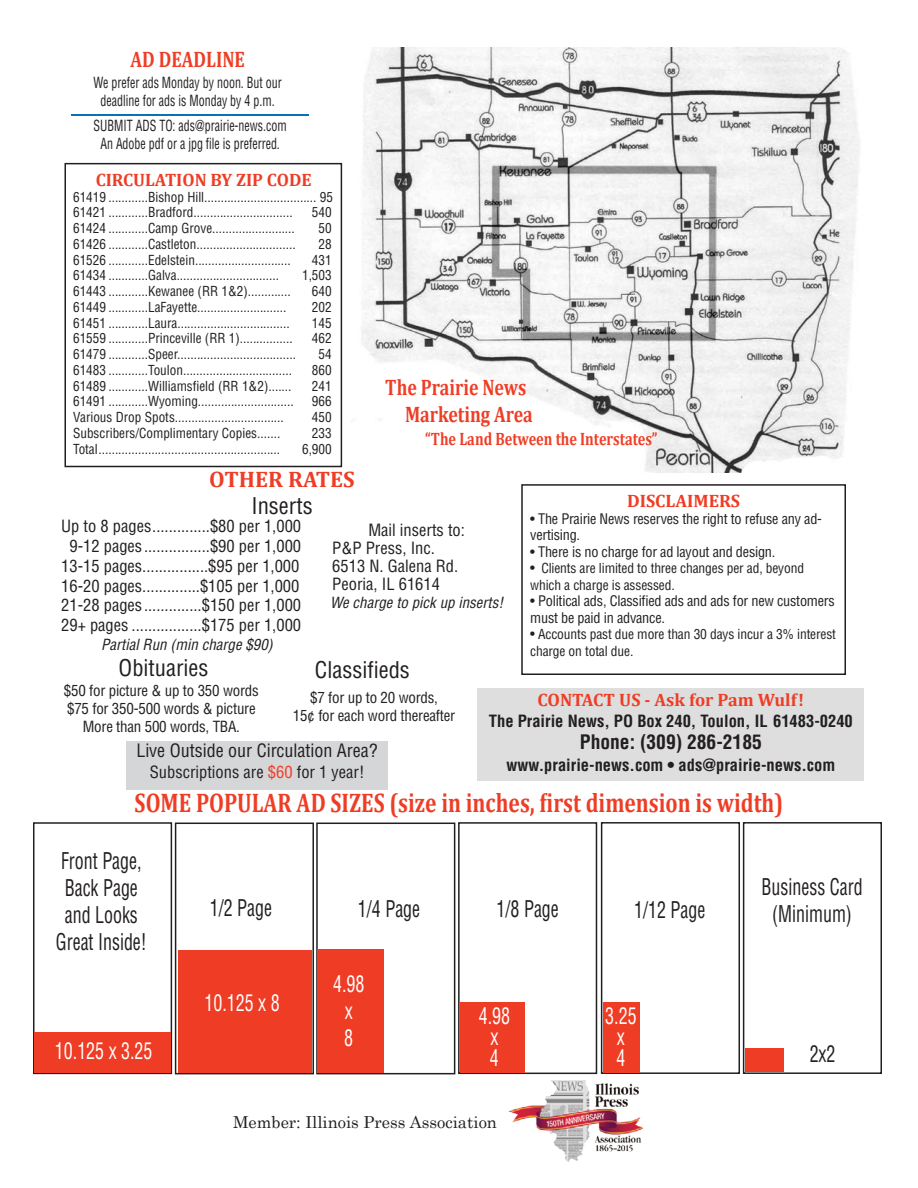
<style>
.page{position:relative;width:918px;height:1188px;background:#fff}
.page>*{position:absolute;margin:0;border:0;box-sizing:border-box;transform-origin:0 0}
.t1{font:700 27px "Cambria";color:#ef3d25;scale:.8 1}
.t2{font:condensed 22.5px "Helvetica";color:#231f20;scale:.8 1}
.t3{font:condensed 22.5px "Helvetica";color:#fff;scale:.8 1}
.t4{font:700 22.5px "Cambria";color:#ef3d25;scale:.8 1}
.t5{font:condensed 22.5px "Helvetica";color:#231f20}
.t6{font:700 22.5px "Cambria";color:#ef3d25}
.t7{font:700 condensed 19.5px "Helvetica";color:#231f20}
.t8{font:700 18px "Cambria";color:#ef3d25}
.t9{font:700 18px "Cambria";color:#ef3d25;scale:.8 1}
.t10{font:condensed 18px "Helvetica";color:#231f20}
.t11{font:condensed 16.5px "Helvetica";color:#231f20}
.t12{font:700 condensed 16.5px "Helvetica";color:#231f20}
.t13{font:16.5px "Century Schoolbook";color:#231f20}
.t14{font:condensed 15px "Helvetica";color:#231f20;scale:.8 1}
.t15{font:condensed 15px "Helvetica";color:#231f20}
.t16{font:italic condensed 15px "Helvetica";color:#231f20}
.t17{font:condensed 14.25px/16.5px "Helvetica";letter-spacing:-.015em;color:#231f20}
.t18{font:condensed 13.5px/16.5px "Helvetica";color:#231f20}
.s1{font-size:14.25px}
.s2{color:#ef3d25}
</style>
<div class="page">
<img style="left:351px;top:48px;width:509px;height:424px">
<div style="left:33px;top:822px;width:139px;height:252px;border:2px solid #231f20"></div>
<div style="left:175px;top:823px;width:139px;height:251px;border:2px solid #231f20"></div>
<div style="left:316px;top:823px;width:139px;height:251px;border:2px solid #231f20"></div>
<div style="left:458px;top:822px;width:139px;height:252px;border:2px solid #231f20"></div>
<div style="left:601px;top:822px;width:139px;height:252px;border:2px solid #231f20"></div>
<div style="left:743px;top:822px;width:139px;height:252px;border:2px solid #231f20"></div>
<div style="left:34px;top:1032px;width:136px;height:40px;background:#ef3d25"></div>
<div style="left:178px;top:950px;width:134px;height:123px;background:#ef3d25"></div>
<hr style="left:71px;top:114px;width:238px;height:2px;background:#0b72b0">
<div style="left:318px;top:950px;width:66px;height:123px;background:#ef3d25"></div>
<div style="left:460px;top:1002px;width:65px;height:70px;background:#ef3d25"></div>
<div style="left:603px;top:1002px;width:37px;height:70px;background:#ef3d25"></div>
<div style="left:745px;top:1048px;width:39px;height:24px;background:#ef3d25"></div>
<img style="left:509px;top:1081px;width:133px;height:81px">
<div style="left:64px;top:163px;width:278px;height:304px;border:2px solid #231f20"></div>
<div style="left:521px;top:484px;width:325px;height:191px;border:2px solid #231f20"></div>
<div style="left:478px;top:688px;width:386px;height:93px;background:#dededf"></div>
<div style="left:126px;top:741px;width:262px;height:49px;background:#d5d6d8"></div>
<p class="t4" style="left:131px;top:46px;width:144px">AD DEADLINE</p>
<p class="t14" style="left:94px;top:76px;width:237px">We prefer ads Monday by noon. But our</p>
<p class="t14" style="left:101px;top:94px;width:219px">deadline for ads is Monday by 4 p.m.</p>
<p class="t14" style="left:94px;top:120px;width:243px">SUBMIT ADS TO: ads@prairie-news.com</p>
<p class="t14" style="left:100px;top:138px;width:226px">An Adobe pdf or a jpg file is preferred.</p>
<p class="t8" style="left:96px;top:169px;width:217px">CIRCULATION BY ZIP CODE</p>
<p class="t18" style="left:73px;top:190px;width:262px">61419 ............Bishop Hill.................................. 95</p>
<p class="t18" style="left:73px;top:205px;width:221px">61421 ............Bradford..............................</p>
<p class="t18" style="left:312px;top:205px;width:21px">540</p>
<p class="t18" style="left:73px;top:221px;width:223px">61424 ............Camp Grove.........................</p>
<p class="t18" style="left:319px;top:221px;width:15px">50</p>
<p class="t18" style="left:73px;top:237px;width:224px">61426 ............Castleton..............................</p>
<p class="t18" style="left:319px;top:237px;width:15px">28</p>
<p class="t18" style="left:73px;top:253px;width:219px">61526 ............Edelstein.............................</p>
<p class="t18" style="left:312px;top:253px;width:21px">431</p>
<p class="t18" style="left:73px;top:268px;width:208px">61434 ............Galva...............................</p>
<p class="t18" style="left:302px;top:268px;width:31px">1,503</p>
<p class="t18" style="left:73px;top:284px;width:219px">61443 ............Kewanee (RR 1&amp;2).............</p>
<p class="t18" style="left:312px;top:284px;width:21px">640</p>
<p class="t18" style="left:73px;top:300px;width:215px">61449 ............LaFayette...........................</p>
<p class="t18" style="left:312px;top:300px;width:21px">202</p>
<p class="t18" style="left:73px;top:316px;width:218px">61451 ............Laura..................................</p>
<p class="t18" style="left:312px;top:316px;width:21px">145</p>
<p class="t18" style="left:73px;top:331px;width:221px">61559 ............Princeville (RR 1)................</p>
<p class="t18" style="left:312px;top:331px;width:21px">462</p>
<p class="t18" style="left:73px;top:347px;width:225px">61479 ............Speer....................................</p>
<p class="t18" style="left:319px;top:347px;width:15px">54</p>
<p class="t18" style="left:73px;top:363px;width:221px">61483 ............Toulon.................................</p>
<p class="t18" style="left:312px;top:363px;width:21px">860</p>
<p class="t18" style="left:73px;top:379px;width:220px">61489 ............Williamsfield (RR 1&amp;2).......</p>
<p class="t18" style="left:312px;top:379px;width:21px">241</p>
<p class="t18" style="left:73px;top:394px;width:222px">61491 ............Wyoming.............................</p>
<p class="t18" style="left:312px;top:394px;width:21px">966</p>
<p class="t18" style="left:73px;top:410px;width:212px">Various Drop Spots.................................</p>
<p class="t18" style="left:312px;top:410px;width:21px">450</p>
<p class="t18" style="left:73px;top:426px;width:209px">Subscribers/Complimentary Copies.......</p>
<p class="t18" style="left:312px;top:426px;width:21px">233</p>
<p class="t18" style="left:73px;top:442px;width:209px">Total.......................................................</p>
<p class="t18" style="left:302px;top:442px;width:31px">6,900</p>
<p class="t4" style="left:385px;top:373px;width:178px">The Prairie News</p>
<p class="t4" style="left:405px;top:400px;width:161px">Marketing Area</p>
<p class="t9" style="left:425px;top:428px;width:292px">“The Land Between the Interstates”</p>
<p class="t6" style="left:209px;top:466px;width:147px">OTHER RATES</p>
<p class="t5" style="left:251px;top:497px;width:63px">Inserts</p>
<p class="t11" style="left:61px;top:520px;width:241px">Up to 8 pages..............$80 per 1,000</p>
<p class="t11" style="left:69px;top:540px;width:233px">9-12 pages................$90 per 1,000</p>
<p class="t11" style="left:61px;top:559px;width:240px">13-15 pages................$95 per 1,000</p>
<p class="t11" style="left:61px;top:579px;width:240px">16-20 pages..............$105 per 1,000</p>
<p class="t11" style="left:61px;top:599px;width:241px">21-28 pages..............$150 per 1,000</p>
<p class="t11" style="left:61px;top:619px;width:241px">29+ pages .................$175 per 1,000</p>
<p class="t16" style="left:101px;top:639px;width:173px">Partial Run (min charge $90)</p>
<p class="t8" style="left:627px;top:490px;width:115px">DISCLAIMERS</p>
<p class="t17" style="left:530px;top:511px;width:293px">• The Prairie News reserves the right to refuse any ad&shy;vertising.</p>
<p class="t17" style="left:530px;top:544px;width:247px">• There is no charge for ad layout and design.</p>
<p class="t18" style="left:530px;top:561px;width:275px"><span class="s1">•</span> Clients are limited to three changes per ad, beyond which a charge is assessed.</p>
<p class="t17" style="left:530px;top:594px;width:306px">• Political ads, Classified ads and ads for new customers must be paid in advance.</p>
<p class="t18" style="left:530px;top:627px;width:307px"><span class="s1">•</span> Accounts past due more than 30 days incur a 3% interest charge on total due.</p>
<p class="t8" style="left:538px;top:688px;width:268px">CONTACT US ‑ Ask for Pam Wulf!</p>
<p class="t12" style="left:489px;top:714px;width:366px">The Prairie News, PO Box 240, Toulon, IL 61483-0240</p>
<p class="t7" style="left:580px;top:735px;width:183px">Phone: (309) 286-2185</p>
<p class="t12" style="left:506px;top:758px;width:330px">www.prairie-news.com • ads@prairie-news.com</p>
<p class="t11" style="left:368px;top:524px;width:98px">Mail inserts to:</p>
<p class="t11" style="left:332px;top:542px;width:104px">P&amp;P Press, Inc.</p>
<p class="t11" style="left:332px;top:560px;width:128px">6513 N. Galena Rd.</p>
<p class="t11" style="left:332px;top:578px;width:109px">Peoria, IL 61614</p>
<p class="t16" style="left:330px;top:597px;width:175px">We charge to pick up inserts!</p>
<p class="t5" style="left:119px;top:659px;width:91px">Obituaries</p>
<p class="t5" style="left:315px;top:661px;width:96px">Classifieds</p>
<p class="t15" style="left:64px;top:685px;width:196px">$50 for picture &amp; up to 350 words</p>
<p class="t15" style="left:67px;top:703px;width:190px">$75 for 350-500 words &amp; picture</p>
<p class="t15" style="left:83px;top:721px;width:159px">More than 500 words, TBA.</p>
<p class="t15" style="left:310px;top:692px;width:129px">$7 for up to 20 words,</p>
<p class="t15" style="left:293px;top:710px;width:164px">15¢ for each word thereafter</p>
<p class="t10" style="left:136px;top:744px;width:243px">Live Outside our Circulation Area?</p>
<p class="t11" style="left:150px;top:765px;width:216px">Subscriptions are <span class="s2">$60</span> for 1 year!</p>
<p class="t1" style="left:135px;top:786px;width:812px">SOME POPULAR AD SIZES (size in inches, first dimension is width)</p>
<p class="t2" style="left:61px;top:852px;width:102px">Front Page,</p>
<p class="t2" style="left:65px;top:879px;width:93px">Back Page</p>
<p class="t2" style="left:65px;top:906px;width:93px">and Looks</p>
<p class="t2" style="left:56px;top:933px;width:115px">Great Inside!</p>
<p class="t3" style="left:55px;top:1042px;width:124px">10.125 x 3.25</p>
<p class="t2" style="left:210px;top:899px;width:79px">1/2 Page</p>
<p class="t3" style="left:204px;top:994px;width:95px">10.125 x 8</p>
<p class="t2" style="left:358px;top:900px;width:79px">1/4 Page</p>
<p class="t3" style="left:333px;top:975px;width:41px">4.98</p>
<p class="t3" style="left:345px;top:1002px;width:11px">x</p>
<p class="t3" style="left:344px;top:1029px;width:13px">8</p>
<p class="t2" style="left:497px;top:901px;width:79px">1/8 Page</p>
<p class="t3" style="left:479px;top:1007px;width:41px">4.98</p>
<p class="t3" style="left:490px;top:1028px;width:11px">x</p>
<p class="t3" style="left:490px;top:1049px;width:13px">4</p>
<p class="t13" style="left:233px;top:1112px;width:266px">Member: Illinois Press Association</p>
<p class="t2" style="left:634px;top:901px;width:91px">1/12 Page</p>
<p class="t3" style="left:605px;top:1007px;width:41px">3.25</p>
<p class="t3" style="left:617px;top:1028px;width:11px">x</p>
<p class="t3" style="left:616px;top:1049px;width:13px">4</p>
<p class="t2" style="left:762px;top:878px;width:128px">Business Card</p>
<p class="t2" style="left:772px;top:905px;width:101px">(Minimum)</p>
<p class="t2" style="left:810px;top:1045px;width:34px">2x2</p>
</div>
